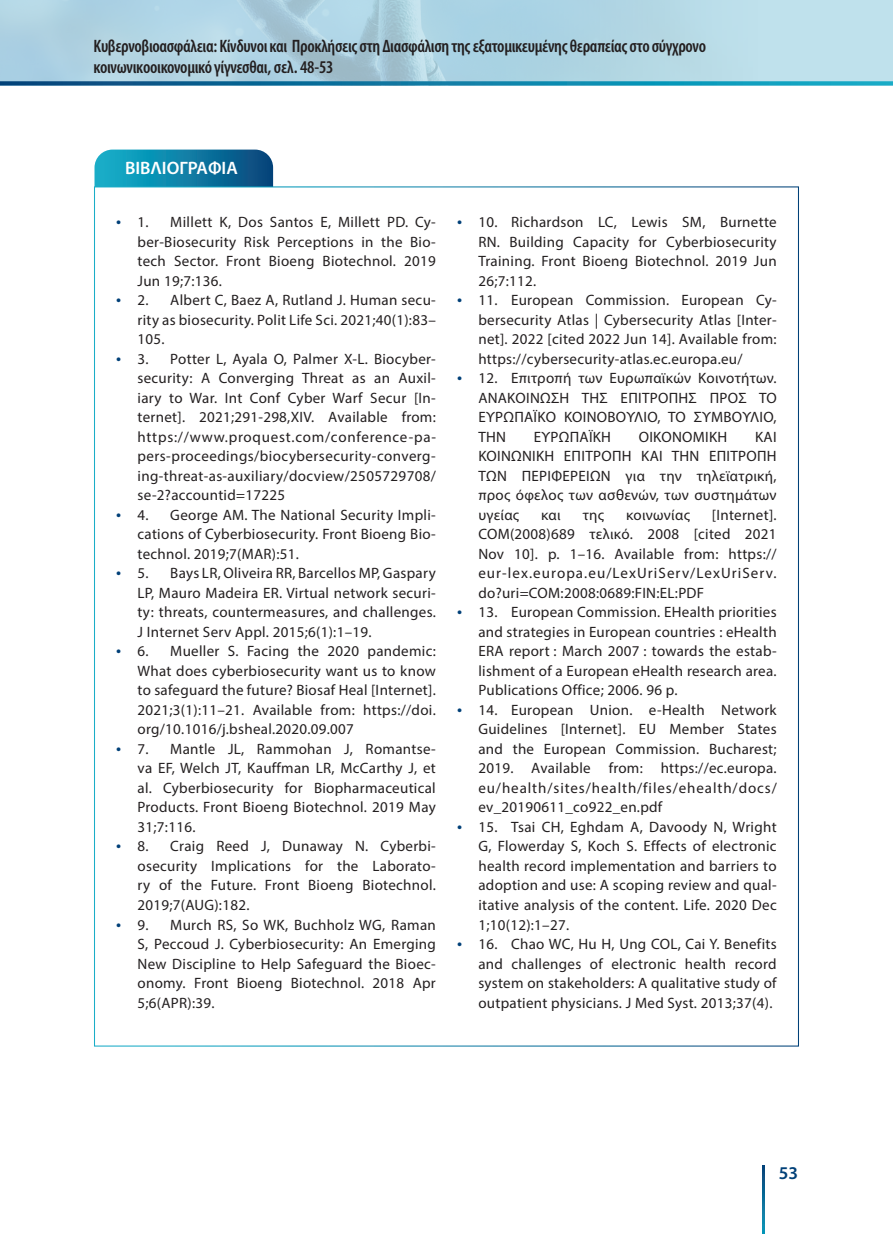
<style>
.page{position:relative;width:893px;height:1234px;background:#fff}
.page>*{position:absolute;margin:0;border:0;box-sizing:border-box;transform-origin:0 0}
.t1{font:600 condensed 18px/21px "Myriad Pro";letter-spacing:-.02em;color:#231f20}
.t2{font:600 18px "Myriad Pro";color:#fff}
.t3{font:600 18px "Myriad Pro";color:#014078}
.t4{font:15px/19.5px "Myriad Pro";letter-spacing:.02em;color:#231f20;text-align:justify}
.s1{font-size:18px;color:#014078}
</style>
<div class="page">
<svg style="left:762px;top:1165px;width:2px;height:68px"></svg>
<svg style="left:95px;top:149px;width:178px;height:37px;background:#1582a8"></svg>
<svg style="left:0;top:0;width:893px;height:81px;background:#b1d5e3"></svg>
<svg style="left:0;top:81px;width:893px;height:4px;background:#1781a7"></svg>
<p class="t1" style="left:94px;top:35px;width:614px">Κυβερνοβιοασφάλεια: Κίνδυνοι και Προκλήσεις στη Διασφάλιση της εξατομικευμένης θεραπείας στο σύγχρονο κοινωνικoοικονομικό γίγνεσθαι, σελ. 48-53</p>
<p class="t2" style="left:125px;top:156px;width:114px">ΒΙΒΛΙΟΓΡΑΦΙΑ</p>
<p class="t4" style="left:138px;top:212px;width:300px;text-indent:33px">Millett K, Dos Santos E, Millett PD. Cy&shy;ber-Biosecurity Risk Perceptions in the Bio&shy;tech Sector. Front Bioeng Biotechnol. 2019<br>Jun 19;7:136.</p>
<p class="t4" style="left:116px;top:290px;width:34px"><span class="s1">•</span> 2.</p>
<p class="t4" style="left:116px;top:212px;width:34px"><span class="s1">•</span> 1.</p>
<p class="t4" style="left:138px;top:290px;width:300px;text-indent:33px">Albert C, Baez A, Rutland J. Human secu&shy;rity as biosecurity. Polit Life Sci. 2021;40(1):83– 105.</p>
<p class="t4" style="left:116px;top:348px;width:34px"><span class="s1">•</span> 3.</p>
<p class="t4" style="left:138px;top:348px;width:300px;text-indent:33px">Potter L, Ayala O, Palmer X-L. Biocyber&shy;security: A Converging Threat as an Auxil&shy;iary to War. Int Conf Cyber Warf Secur [In&shy;ternet]. 2021;291-298,XIV. Available from: https://www.proquest.com/conference-pa&shy;pers-proceedings/biocybersecurity-converg&shy;ing-threat-as-auxiliary/docview/2505729708/ se-2?accountid=17225</p>
<p class="t4" style="left:116px;top:504px;width:34px"><span class="s1">•</span> 4.</p>
<p class="t4" style="left:138px;top:504px;width:300px;text-indent:33px">George AM. The National Security Impli&shy;cations of Cyberbiosecurity. Front Bioeng Bio&shy;technol. 2019;7(MAR):51.</p>
<p class="t4" style="left:116px;top:563px;width:34px"><span class="s1">•</span> 5.</p>
<p class="t4" style="left:138px;top:563px;width:300px;text-indent:33px">Bays LR, Oliveira RR, Barcellos MP, Gaspary LP, Mauro Madeira ER. Virtual network securi&shy;ty: threats, countermeasures, and challenges.<br>J Internet Serv Appl. 2015;6(1):1–19.</p>
<p class="t4" style="left:116px;top:641px;width:34px"><span class="s1">•</span> 6.</p>
<p class="t4" style="left:138px;top:641px;width:300px;text-indent:33px">Mueller S. Facing the 2020 pandemic:<br>What does cyberbiosecurity want us to know to safeguard the future? Biosaf Heal [Internet].<br>2021;3(1):11–21. Available from: https://doi. org/10.1016/j.bsheal.2020.09.007</p>
<p class="t4" style="left:116px;top:738px;width:34px"><span class="s1">•</span> 7.</p>
<p class="t4" style="left:138px;top:738px;width:300px;text-indent:33px">Mantle JL, Rammohan J, Romantse&shy;va EF, Welch JT, Kauffman LR, McCarthy J, et al. Cyberbiosecurity for Biopharmaceutical Products. Front Bioeng Biotechnol. 2019 May 31;7:116.</p>
<p class="t4" style="left:116px;top:836px;width:34px"><span class="s1">•</span> 8.</p>
<p class="t4" style="left:138px;top:836px;width:300px;text-indent:33px">Craig Reed J, Dunaway N. Cyberbi&shy;osecurity Implications for the Laborato&shy;ry of the Future. Front Bioeng Biotechnol.<br>2019;7(AUG):182.</p>
<p class="t4" style="left:116px;top:914px;width:34px"><span class="s1">•</span> 9.</p>
<p class="t4" style="left:138px;top:914px;width:300px;text-indent:33px">Murch RS, So WK, Buchholz WG, Raman S, Peccoud J. Cyberbiosecurity: An Emerging New Discipline to Help Safeguard the Bioec&shy;onomy. Front Bioeng Biotechnol. 2018 Apr 5;6(APR):39.</p>
<p class="t4" style="left:478px;top:212px;width:300px;text-indent:-21px"><span class="s1">•</span> 10. Richardson LC, Lewis SM, Burnette RN. Building Capacity for Cyberbiosecurity Training. Front Bioeng Biotechnol. 2019 Jun 26;7:112.</p>
<p class="t4" style="left:478px;top:290px;width:300px;text-indent:-21px"><span class="s1">•</span> 11. European Commission. European Cy&shy;bersecurity Atlas | Cybersecurity Atlas [Inter&shy;net]. 2022 [cited 2022 Jun 14]. Available from: https://cybersecurity-atlas.ec.europa.eu/</p>
<p class="t4" style="left:478px;top:368px;width:300px;text-indent:-21px"><span class="s1">•</span> 12. Επιτροπή των Ευρωπαϊκών Κοινοτήτων.<br>ΑΝΑΚΟΙΝΩΣΗ ΤΗΣ ΕΠΙΤΡΟΠΗΣ ΠΡΟΣ ΤΟ ΕΥΡΩΠΑΪΚΟ ΚΟΙΝΟΒΟΥΛΙΟ, ΤΟ ΣΥΜΒΟΥΛΙΟ, ΤΗΝ</p>
<p class="t4" style="left:534px;top:426px;width:79px">ΕΥΡΩΠΑΪΚΗ</p>
<p class="t4" style="left:639px;top:426px;width:90px">ΟΙΚΟΝΟΜΙΚΗ</p>
<p class="t4" style="left:478px;top:426px;width:300px;text-indent:277px">ΚΑΙ ΚΟΙΝΩΝΙΚΗ ΕΠΙΤΡΟΠΗ ΚΑΙ ΤΗΝ ΕΠΙΤΡΟΠΗ ΤΩΝ ΠΕΡΙΦΕΡΕΙΩΝ για την τηλεϊατρική, προς όφελος των ασθενών, των συστηµάτων υγείας</p>
<p class="t4" style="left:541px;top:504px;width:21px">και</p>
<p class="t4" style="left:583px;top:504px;width:23px">της</p>
<p class="t4" style="left:626px;top:504px;width:65px">κοινωνίας</p>
<p class="t4" style="left:478px;top:504px;width:300px;text-indent:233px">[Internet].<br>COM(2008)689 τελικό. 2008 [cited 2021<br>Nov 10]. p. 1–16. Available from: https:// eur-lex.europa.eu/LexUriServ/LexUriServ. do?uri=COM:2008:0689:FIN:EL:PDF</p>
<p class="t4" style="left:478px;top:602px;width:300px;text-indent:-21px"><span class="s1">•</span> 13. European Commission. EHealth priorities and strategies in European countries : eHealth ERA report : March 2007 : towards the estab&shy;lishment of a European eHealth research area.<br>Publications Office; 2006. 96 p.</p>
<p class="t4" style="left:478px;top:699px;width:300px;text-indent:-21px"><span class="s1">•</span> 14. European Union. e-Health Network Guidelines [Internet]. EU Member States and the European Commission. Bucharest; 2019. Available from: https://ec.europa. eu/health/sites/health/files/ehealth/docs/ ev_20190611_co922_en.pdf</p>
<p class="t4" style="left:478px;top:816px;width:300px;text-indent:-21px"><span class="s1">•</span> 15. Tsai CH, Eghdam A, Davoody N, Wright G, Flowerday S, Koch S. Effects of electronic health record implementation and barriers to adoption and use: A scoping review and qual&shy;itative analysis of the content. Life. 2020 Dec 1;10(12):1–27.</p>
<p class="t4" style="left:478px;top:933px;width:300px;text-indent:-21px"><span class="s1">•</span> 16. Chao WC, Hu H, Ung COL, Cai Y. Benefits and challenges of electronic health record system on stakeholders: A qualitative study of outpatient physicians. J Med Syst. 2013;37(4).</p>
<p class="t3" style="left:779px;top:1161px;width:21px">53</p>
</div>
